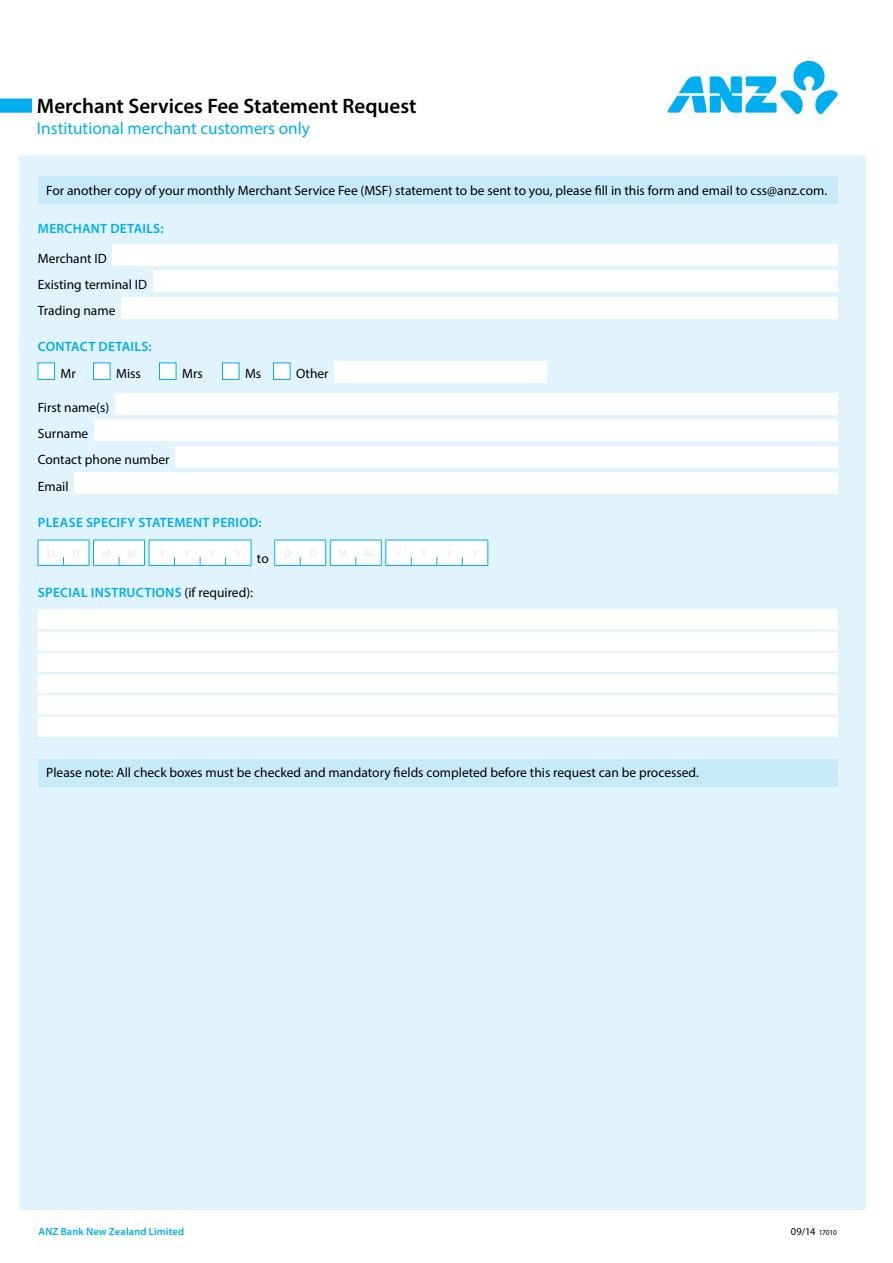
<style>
.page{position:relative;width:893px;height:1263px;background:#fff}
.page>*{position:absolute;margin:0;border:0;box-sizing:border-box;transform-origin:0 0}
.t1{font:600 21px "Myriad Pro";color:#000}
.t2{font:17.25px "Myriad Pro";color:#00aeef}
.t3{font:13.5px/26.4px "Myriad Pro";color:#000}
.t4{font:600 13.5px "Myriad Pro";letter-spacing:.02em;color:#00aeef}
.t5{font:600 10.5px "Myriad Pro";letter-spacing:.015em;color:#00aeef}
.t6{font:10.5px "Myriad Pro";color:#000}
.s1{font-weight:400;color:#000}
.s2{font-size:7.5px}
</style>
<div class="page">
<div style="left:19px;top:155px;width:846px;height:1055px;background:#e1f4fd"></div>
<div style="left:113px;top:244px;width:725px;height:21px;background:#fff"></div>
<div style="left:153px;top:271px;width:685px;height:21px;background:#fff"></div>
<div style="left:121px;top:297px;width:717px;height:21px;background:#fff"></div>
<div style="left:38px;top:363px;width:17px;height:17px;background:#fff;border:1px solid #00aeef"></div>
<div style="left:93px;top:363px;width:17px;height:17px;background:#fff;border:1px solid #00aeef"></div>
<div style="left:159px;top:363px;width:17px;height:17px;background:#fff;border:1px solid #00aeef"></div>
<div style="left:222px;top:363px;width:17px;height:17px;background:#fff;border:1px solid #00aeef"></div>
<div style="left:273px;top:363px;width:17px;height:17px;background:#fff;border:1px solid #00aeef"></div>
<div style="left:334px;top:361px;width:213px;height:21px;background:#fff"></div>
<div style="left:115px;top:393px;width:723px;height:22px;background:#fff"></div>
<div style="left:94px;top:420px;width:744px;height:21px;background:#fff"></div>
<div style="left:175px;top:446px;width:663px;height:21px;background:#fff"></div>
<div style="left:74px;top:472px;width:764px;height:22px;background:#fff"></div>
<svg style="left:38px;top:540px;width:214px;height:26px;background:#e7f7fd"></svg>
<svg style="left:274px;top:540px;width:215px;height:26px;background:#e7f7fd"></svg>
<div style="left:38px;top:609px;width:800px;height:128px;background:#fff"></div>
<hr style="left:38px;top:629px;width:800px;height:3px;background:#e1f4fd">
<hr style="left:38px;top:651px;width:800px;height:2px;background:#e1f4fd">
<hr style="left:38px;top:672px;width:800px;height:2px;background:#e1f4fd">
<hr style="left:38px;top:693px;width:800px;height:2px;background:#e1f4fd">
<hr style="left:38px;top:714px;width:800px;height:3px;background:#e1f4fd">
<div style="left:38px;top:176px;width:800px;height:28px;background:#c7eafb"></div>
<div style="left:38px;top:759px;width:800px;height:28px;background:#c7eafb"></div>
<svg style="left:0;top:99px;width:32px;height:14px"></svg>
<svg style="left:667px;top:61px;width:171px;height:53px"></svg>
<h1 class="t1" style="left:37px;top:92px;width:381px">Merchant Services Fee Statement Request</h1>
<p class="t2" style="left:37px;top:118px;width:275px">Institutional merchant customers only</p>
<p class="t3" style="left:46px;top:177px;width:782px">For another copy of your monthly Merchant Service Fee (MSF) statement to be sent to you, please fill in this form and email to css@anz.com.</p>
<p class="t4" style="left:38px;top:220px;width:127px">MERCHANT DETAILS:</p>
<p class="t3" style="left:38px;top:245px;width:111px">Merchant ID<br>Existing terminal ID<br>Trading name</p>
<p class="t4" style="left:38px;top:338px;width:115px">CONTACT DETAILS:</p>
<p class="t3" style="left:61px;top:360px;width:17px">Mr</p>
<p class="t3" style="left:116px;top:360px;width:26px">Miss</p>
<p class="t3" style="left:182px;top:360px;width:22px">Mrs</p>
<p class="t3" style="left:245px;top:360px;width:18px">Ms</p>
<p class="t3" style="left:296px;top:360px;width:34px">Other</p>
<p class="t3" style="left:38px;top:394px;width:133px">First name(s)<br>Surname<br>Contact phone number<br>Email</p>
<p class="t4" style="left:38px;top:513px;width:225px">PLEASE SPECIFY STATEMENT PERIOD:</p>
<p class="t3" style="left:235px;top:545px;width:35px"><sup>Y</sup> to</p>
<p class="t4" style="left:38px;top:583px;width:217px">SPECIAL INSTRUCTIONS <span class="s1">(if required):</span></p>
<p class="t3" style="left:46px;top:759px;width:654px">Please note: All check boxes must be checked and mandatory fields completed before this request can be processed.</p>
<p class="t5" style="left:39px;top:1225px;width:147px">ANZ Bank New Zealand Limited</p>
<p class="t6" style="left:791px;top:1225px;width:48px">09/14 <span class="s2">17010</span></p>
</div>
